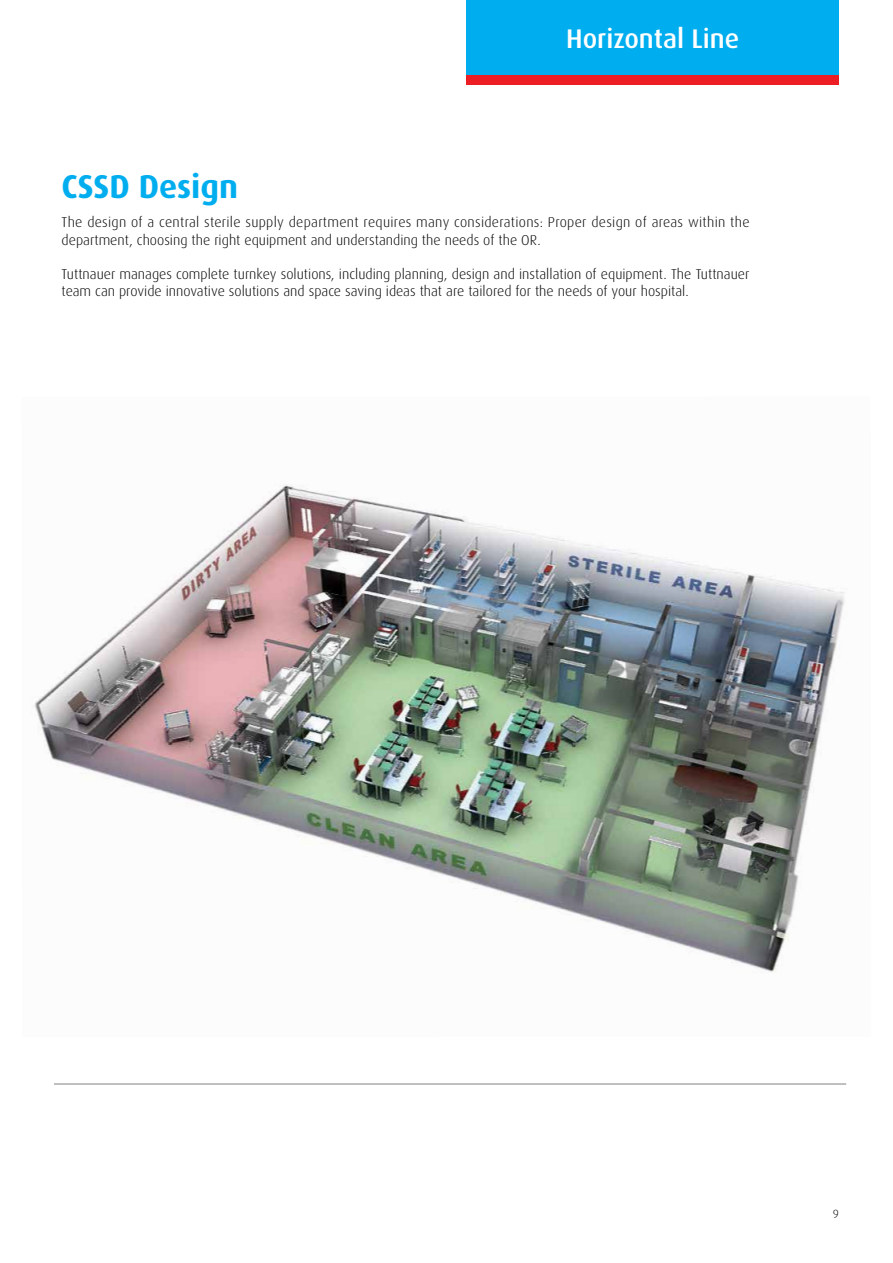
<style>
.page{position:relative;width:893px;height:1263px;background:#fff}
.page>*{position:absolute;margin:0;border:0;box-sizing:border-box;transform-origin:0 0}
.t1{font:700 33px "Dax";color:#00aeef}
.t2{font:500 27px "Dax";color:#fff}
.t3{font:300 14.25px/17.1px "Dax";color:#000}
.t4{font:300 12px "Dax";color:#000}
</style>
<div class="page">
<img style="left:34px;top:485px;width:811px;height:487px">
<div style="left:467px;top:0;width:372px;height:85px;background:#00aeef"></div>
<div style="left:467px;top:75px;width:372px;height:10px;background:#ed1d24"></div>
<hr style="left:54px;top:1084px;width:792px;height:1px;background:#808080">
<h2 class="t2" style="left:566px;top:24px;width:175px">Horizontal Line</h2>
<h1 class="t1" style="left:62px;top:168px;width:178px">CSSD Design</h1>
<p class="t3" style="left:62px;top:214px;width:689px">The design of a central sterile supply department requires many considerations: Proper design of areas within the department, choosing the right equipment and understanding the needs of the OR.</p>
<p class="t3" style="left:62px;top:265px;width:689px">Tuttnauer manages complete turnkey solutions, including planning, design and installation of equipment. The Tuttnauer team can provide innovative solutions and space saving ideas that are tailored for the needs of your hospital.</p>
<p class="t4" style="left:833px;top:1207px;width:8px">9</p>
</div>
